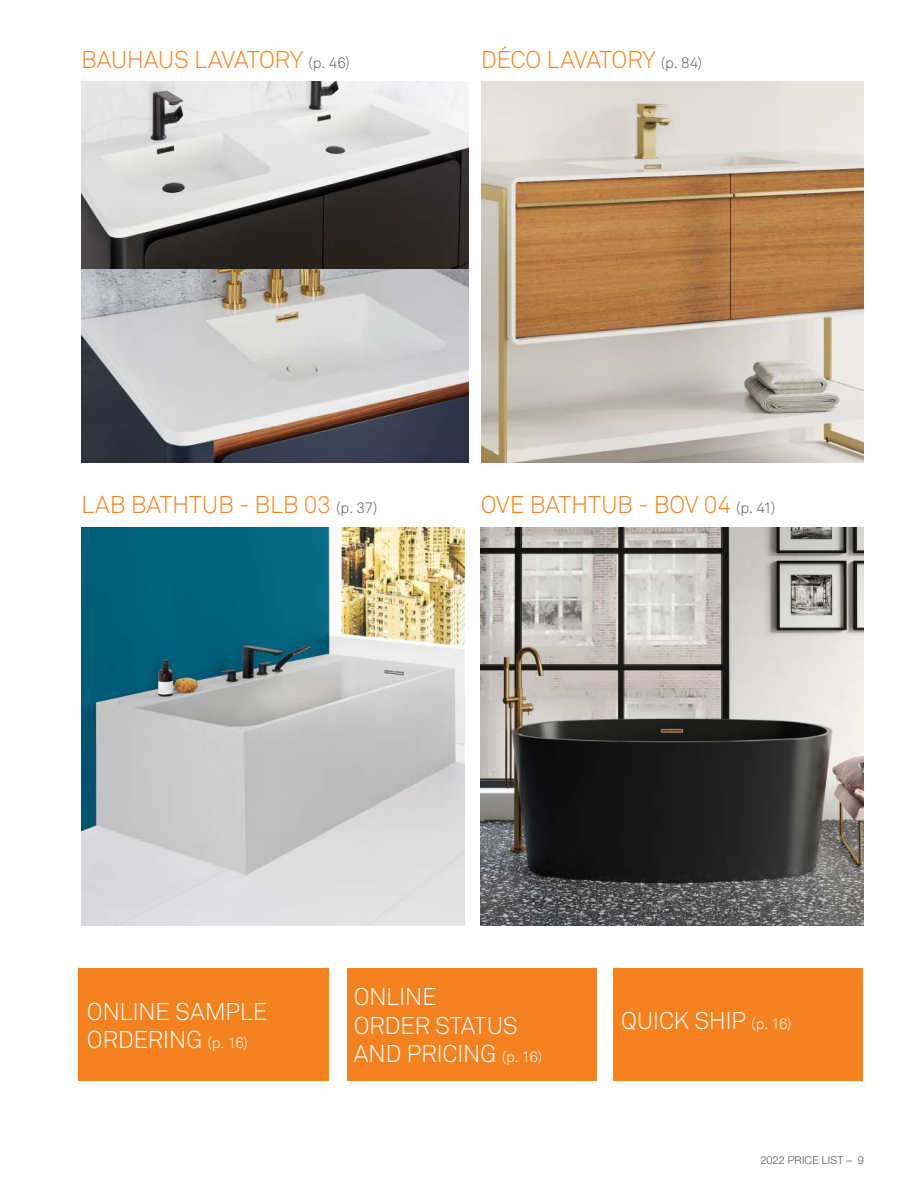
<style>
.page{position:relative;width:918px;height:1188px;background:#fff}
.page>*{position:absolute;margin:0;border:0;box-sizing:border-box;transform-origin:0 0}
.t1{font:24px "Akkurat Light Pro";letter-spacing:-.015em;color:#f58220}
.t2{font:24px/28.5px "Akkurat Light Pro";letter-spacing:-.015em;color:#fff}
.t3{font:300 10.8px "Helvetica Neue LT Std";letter-spacing:.01em;color:#57585a}
.s1{font-size:15px;color:#57585a}
.s2{font-size:15px}
</style>
<div class="page">
<img style="left:81px;top:527px;width:383px;height:399px">
<img style="left:481px;top:527px;width:383px;height:399px">
<div style="left:79px;top:968px;width:250px;height:113px;background:#f58220"></div>
<div style="left:347px;top:968px;width:249px;height:113px;background:#f58220"></div>
<div style="left:613px;top:968px;width:249px;height:113px;background:#f58220"></div>
<img style="left:81px;top:268px;width:387px;height:195px">
<svg style="left:81px;top:82px;width:387px;height:186px"></svg>
<img style="left:481px;top:82px;width:383px;height:381px">
<p class="t1" style="left:81px;top:46px;width:271px">BAUHAUS LAVATORY <span class="s1">(p. 46)</span></p>
<p class="t1" style="left:481px;top:46px;width:223px">DÉCO LAVATORY <span class="s1">(p. 84)</span></p>
<p class="t1" style="left:81px;top:490px;width:298px">LAB BATHTUB - BLB 03 <span class="s1">(p. 37)</span></p>
<p class="t1" style="left:481px;top:490px;width:296px">OVE BATHTUB - BOV 04 <span class="s1">(p. 41)</span></p>
<p class="t2" style="left:354px;top:983px;width:190px">ONLINE<br>ORDER STATUS<br>AND PRICING <span class="s2">(p. 16)</span></p>
<p class="t2" style="left:87px;top:998px;width:182px">ONLINE SAMPLE<br>ORDERING <span class="s2">(p. 16)</span></p>
<p class="t2" style="left:621px;top:1007px;width:172px">QUICK SHIP <span class="s2">(p. 16)</span></p>
<p class="t3" style="left:760px;top:1153px;width:105px">2022 PRICE LIST – 9</p>
</div>
